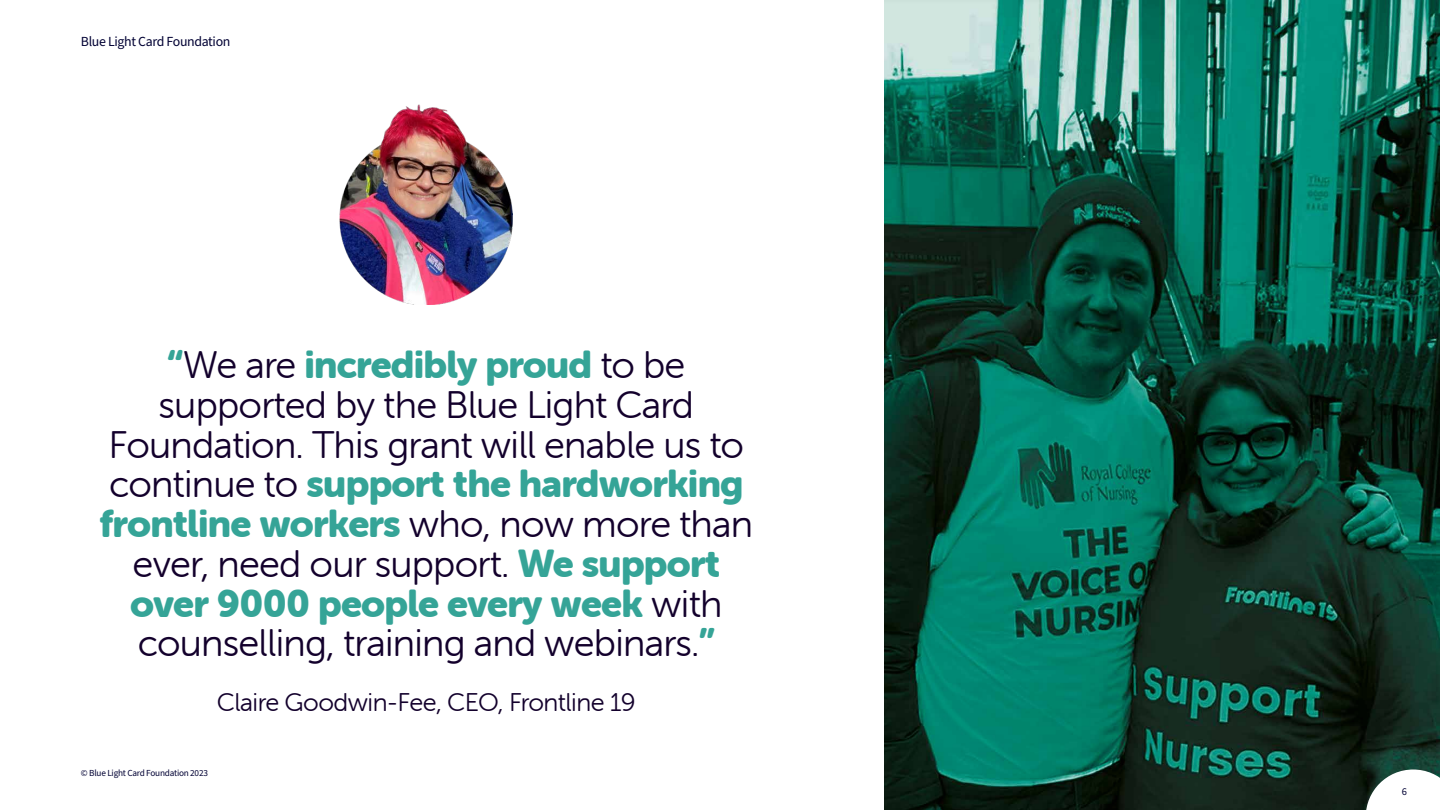
<style>
.page{position:relative;width:1440px;height:810px;background:#fff}
.page>*{position:absolute;margin:0;border:0;box-sizing:border-box;transform-origin:0 0}
.t1{font:38.25px/39.8px "Museo Sans Rounded 300";letter-spacing:-.02em;color:#13002c;text-align:center}
.t2{font:38.25px/39.8px "Museo Sans Rounded 900";letter-spacing:-.02em;color:#35a497}
.t3{font:25.5px "Museo Sans Rounded 300";letter-spacing:-.02em;color:#13002c}
.t4{font:13.88px "Source Sans Pro";letter-spacing:-.025em;color:#003}
.t5{font:10.5px "Source Sans Pro";color:#003}
.t6{font:9.23px "Source Sans Pro";letter-spacing:-.025em;color:#003}
.s1{font-family:"Museo Sans Rounded 300";color:#13002c}
.s2{font-family:"Museo Sans Rounded 900";color:#35a497}
</style>
<div class="page">
<img style="left:884px;top:1px;width:556px;height:809px">
<svg style="left:1366px;top:770px;width:74px;height:40px"></svg>
<img style="left:340px;top:104px;width:173px;height:200px">
<p class="t4" style="left:81px;top:32px;width:151px">Blue Light Card Foundation</p>
<p class="t2" style="left:167px;top:345px;width:520px">“<span class="s1">We are</span> incredibly proud <span class="s1">to be</span></p>
<p class="t1" style="left:109px;top:385px;width:637px">supported by the Blue Light Card<br>Foundation. This grant will enable us to</p>
<p class="t2" style="left:99px;top:464px;width:655px"><span class="s1">continue to</span> support the hardworking frontline workers <span class="s1">who, now more than</span></p>
<p class="t1" style="left:133px;top:544px;width:589px">ever, need our support. <span class="s2">We support</span></p>
<p class="t2" style="left:130px;top:584px;width:594px">over 9000 people every week <span class="s1">with</span></p>
<p class="t1" style="left:138px;top:624px;width:579px">counselling, training and webinars.<span class="s2">”</span></p>
<p class="t3" style="left:217px;top:689px;width:420px">Claire Goodwin-Fee, CEO, Frontline 19</p>
<p class="t6" style="left:81px;top:766px;width:128px">© Blue Light Card Foundation 2023</p>
<p class="t5" style="left:1402px;top:785px;width:7px">6</p>
</div>
